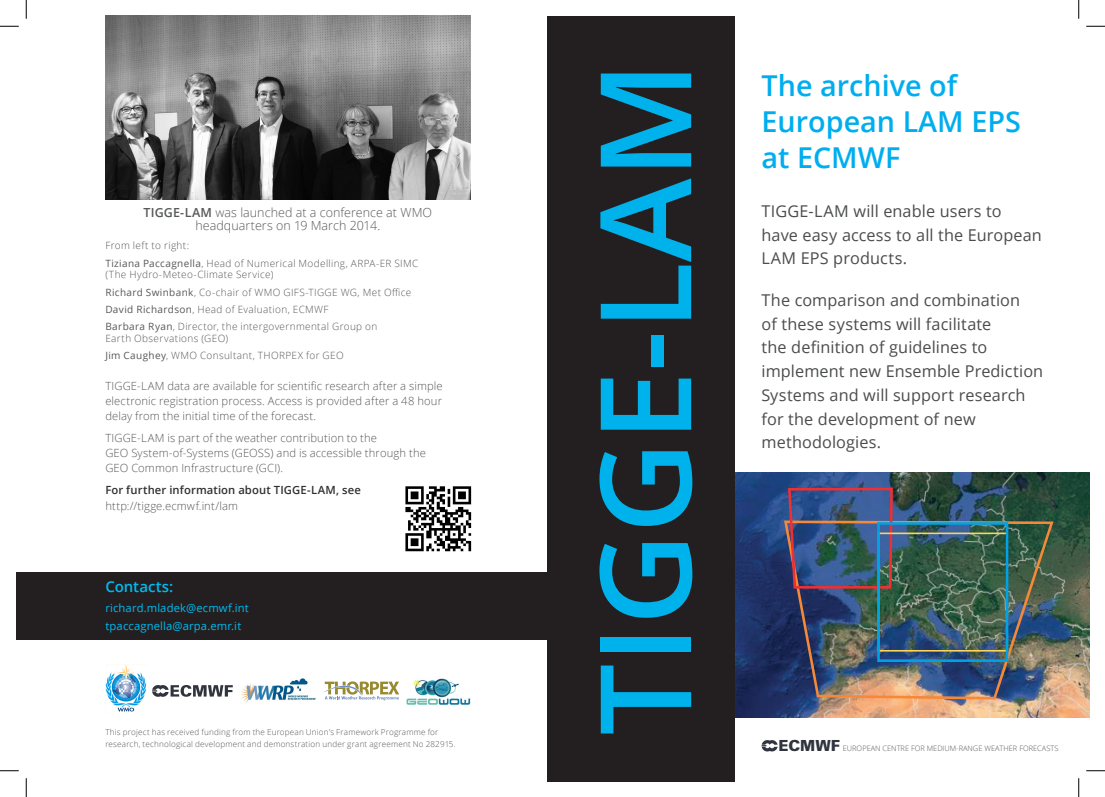
<style>
.page{position:relative;width:1105px;height:797px;background:#fff}
.page>*{position:absolute;margin:0;border:0;box-sizing:border-box;transform-origin:0 0}
.t1{font:600 126.5px "Open Sans";color:#00b2eb}
.t2{font:600 28.75px/36.2px "Open Sans";color:#00aeef}
.t3{font:16.25px/23.8px "Open Sans";letter-spacing:.005em;color:#4b4c4d}
.t4{font:900 15.38px "Zurich BT";color:#30343e}
.t5{font:600 15px "Open Sans";color:#00baf1}
.t6{font:300 12.5px/13.8px "Open Sans";letter-spacing:.005em;color:#57585a;text-align:center}
.t7{font:300 11.25px/15px "Open Sans";letter-spacing:.01em;color:#57585a;text-align:justify}
.t8{font:11.25px "Open Sans";letter-spacing:.01em;color:#00baf1}
.t9{font:600 11.25px "Open Sans";letter-spacing:.01em;color:#312f30}
.t10{font:300 10px/11.9px "Open Sans";letter-spacing:.035em;color:#57585a}
.t11{font:300 8.12px/11.2px "Open Sans";letter-spacing:.025em;color:#57585a}
.t12{font:300 7.5px "Open Sans";color:#57585a}
.s1{font-weight:600}
.s2{font-weight:400}
</style>
<div class="page">
<div style="left:16px;top:572px;width:536px;height:67px;background:#231f20"></div>
<img style="left:105px;top:664px;width:42px;height:48px">
<svg style="left:761px;top:740px;width:17px;height:11px"></svg>
<svg style="left:152px;top:685px;width:81px;height:11px"></svg>
<svg style="left:323px;top:681px;width:76px;height:19px"></svg>
<img style="left:735px;top:472px;width:355px;height:245px">
<img style="left:782px;top:519px;width:273px;height:182px">
<img style="left:787px;top:486px;width:107px;height:104px">
<div style="left:878px;top:532px;width:130px;height:119px;border:2px solid #fed559"></div>
<div style="left:877px;top:522px;width:131px;height:140px;border:3px solid #00a2e4"></div>
<div style="left:547px;top:16px;width:188px;height:765px;background:#231f20"></div>
<img style="left:106px;top:16px;width:365px;height:184px">
<img style="left:241px;top:678px;width:75px;height:25px">
<img style="left:406px;top:678px;width:65px;height:27px">
<img style="left:405px;top:486px;width:67px;height:66px">
<svg style="left:0;top:25px;width:19px;height:2px"></svg>
<svg style="left:1086px;top:25px;width:19px;height:2px"></svg>
<svg style="left:0;top:770px;width:19px;height:1px"></svg>
<svg style="left:1086px;top:770px;width:19px;height:1px"></svg>
<svg style="left:25px;top:0;width:2px;height:19px"></svg>
<svg style="left:25px;top:778px;width:2px;height:19px"></svg>
<svg style="left:1078px;top:0;width:1px;height:19px"></svg>
<svg style="left:1078px;top:778px;width:1px;height:19px"></svg>
<p class="t6" style="left:144px;top:205px;width:290px"><span class="s1">TIGGE-LAM</span> was launched at a conference at WMO headquarters on 19 March 2014.</p>
<p class="t10" style="left:105px;top:239px;width:85px">From left to right:</p>
<p class="t10" style="left:105px;top:257px;width:314px"><span class="s2">Tiziana Paccagnella</span>, Head of Numerical Modelling, ARPA-ER SIMC (The Hydro-Meteo-Climate Service)</p>
<p class="t10" style="left:105px;top:286px;width:307px"><span class="s2">Richard Swinbank</span>, Co-chair of WMO GIFS-TIGGE WG, Met Office</p>
<p class="t10" style="left:105px;top:303px;width:225px"><span class="s2">David Richardson</span>, Head of Evaluation, ECMWF</p>
<p class="t10" style="left:105px;top:320px;width:273px"><span class="s2">Barbara Ryan</span>, Director, the intergovernmental Group on<br>Earth Observations (GEO)</p>
<p class="t10" style="left:105px;top:349px;width:240px"><span class="s2">Jim Caughey</span>, WMO Consultant, THORPEX for GEO</p>
<p class="t7" style="left:105px;top:378px;width:339px">TIGGE-LAM data are available for scientific research after a simple electronic registration process. Access is provided after a 48 hour delay from the initial time of the forecast.</p>
<p class="t7" style="left:105px;top:430px;width:322px;text-align:left">TIGGE-LAM is part of the weather contribution to the<br>GEO System-of-Systems (GEOSS) and is accessible through the<br>GEO Common Infrastructure (GCI).</p>
<p class="t9" style="left:105px;top:482px;width:257px">For further information about TIGGE-LAM, see</p>
<p class="t7" style="left:105px;top:497px;width:134px">http://tigge.ecmwf.int/lam</p>
<p class="t5" style="left:105px;top:576px;width:69px">Contacts:</p>
<p class="t8" style="left:105px;top:600px;width:145px">richard.mladek@ecmwf.int</p>
<p class="t8" style="left:105px;top:617px;width:137px">tpaccagnella@arpa.emr.it</p>
<p class="t11" style="left:105px;top:726px;width:352px">This project has received funding from the European Union’s Framework Programme for research, technological development and demonstration under grant agreement No 282915.</p>
<p class="t1" style="left:558px;top:735px;width:675px;rotate:-90deg">TIGGE-LAM</p>
<p class="t2" style="left:761px;top:67px;width:261px">The archive of<br>European LAM EPS at ECMWF</p>
<p class="t3" style="left:761px;top:199px;width:282px">TIGGE-LAM will enable users to have easy access to all the European<br>LAM EPS products.</p>
<p class="t3" style="left:761px;top:288px;width:283px">The comparison and combination<br>of these systems will facilitate<br>the definition of guidelines to implement new Ensemble Prediction<br>Systems and will support research for the development of new methodologies.</p>
<p class="t4" style="left:778px;top:736px;width:63px">ECMWF</p>
<p class="t12" style="left:843px;top:743px;width:217px">EUROPEAN CENTRE FOR MEDIUM-RANGE WEATHER FORECASTS</p>
</div>
